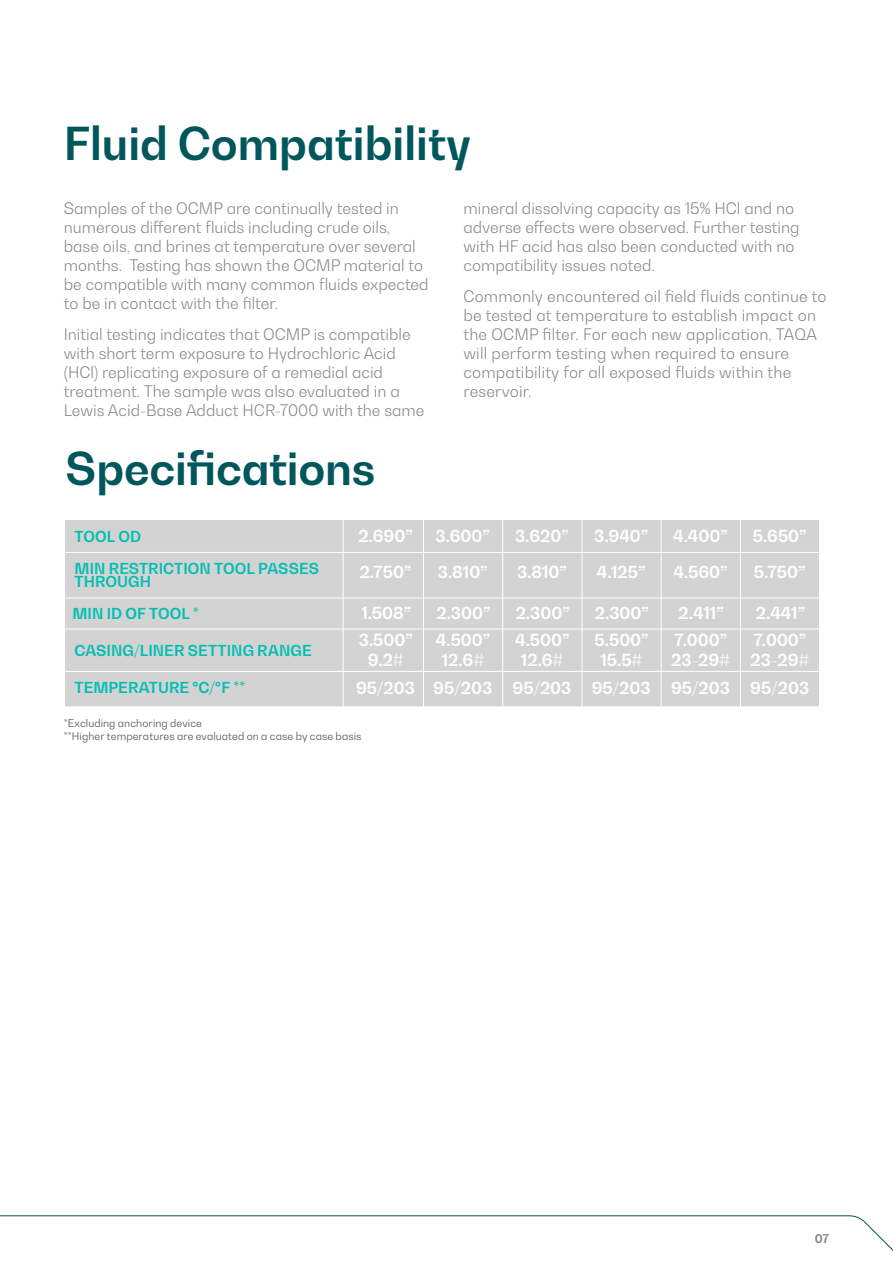
<style>
.page{position:relative;width:893px;height:1263px;background:#fff}
.page>*{position:absolute;margin:0;border:0;box-sizing:border-box;transform-origin:0 0}
.t1{font:700 45px "Bw Gradual";color:#00575b}
.t2{font:700 16.5px "Bw Gradual";color:#fff}
.t3{font:300 15.75px/18.9px "Bw Gradual";color:#808285}
.table_header_1{font:700 15px/13.5px "Bw Gradual";color:#00bfb2}
.t4{font:700 12px "Bw Gradual";color:#808285}
.table_numbers{font:300 10.5px "Bw Gradual";letter-spacing:.01em;color:#3e3e3f}
</style>
<div class="page">
<svg style="left:0;top:1215px;width:893px;height:36px"></svg>
<div style="left:64px;top:519px;width:756px;height:188px;background:#d2d3d2;border:1px solid #fff"></div>
<hr style="left:343px;top:502px;width:1px;height:220px;background:#fff">
<hr style="left:65px;top:552px;width:764px;height:1px;background:#fff">
<hr style="left:65px;top:597px;width:764px;height:1px;background:#fff">
<hr style="left:65px;top:629px;width:763px;height:1px;background:#fff">
<hr style="left:65px;top:671px;width:764px;height:1px;background:#fff">
<hr style="left:423px;top:512px;width:1px;height:220px;background:#fff">
<hr style="left:502px;top:503px;width:1px;height:220px;background:#fff">
<hr style="left:582px;top:512px;width:1px;height:220px;background:#fff">
<hr style="left:661px;top:503px;width:1px;height:220px;background:#fff">
<hr style="left:740px;top:499px;width:1px;height:221px;background:#fff">
<hr style="left:819px;top:501px;width:1px;height:220px;background:#fff">
<p class="t1" style="left:64px;top:114px;width:409px">Fluid Compatibility</p>
<p class="t3" style="left:64px;top:199px;width:366px">Samples of the OCMP are continually tested in numerous different fluids including crude oils, base oils, and brines at temperature over several months. Testing has shown the OCMP material to be compatible with many common fluids expected to be in contact with the filter.</p>
<p class="t3" style="left:64px;top:325px;width:362px">Initial testing indicates that OCMP is compatible with short term exposure to Hydrochloric Acid (HCl) replicating exposure of a remedial acid treatment. The sample was also evaluated in a Lewis Acid-Base Adduct HCR-7000 with the same</p>
<p class="t3" style="left:463px;top:199px;width:337px">mineral dissolving capacity as 15% HCl and no adverse effects were observed. Further testing with HF acid has also been conducted with no compatibility issues noted.</p>
<p class="t3" style="left:463px;top:287px;width:365px">Commonly encountered oil field fluids continue to be tested at temperature to establish impact on the OCMP filter. For each new application, TAQA will perform testing when required to ensure compatibility for all exposed fluids within the reservoir.</p>
<h2 class="t1" style="left:66px;top:439px;width:311px">Specifications</h2>
<p class="table_header_1" style="left:75px;top:529px;width:68px">TOOL OD</p>
<p class="table_header_1" style="left:75px;top:561px;width:246px">MIN RESTRICTION TOOL PASSES<br>THROUGH</p>
<p class="table_header_1" style="left:72px;top:607px;width:128px">MIN ID OF TOOL *</p>
<p class="table_header_1" style="left:75px;top:643px;width:239px">CASING/LINER SETTING RANGE</p>
<p class="table_header_1" style="left:75px;top:680px;width:172px">TEMPERATURE ºC/ºF **</p>
<p class="t2" style="left:358px;top:525px;width:56px">2.690”</p>
<p class="t2" style="left:360px;top:561px;width:53px">2.750”</p>
<p class="t2" style="left:361px;top:602px;width:51px">1.508”</p>
<p class="t2" style="left:359px;top:629px;width:55px">3.500”</p>
<p class="t2" style="left:368px;top:649px;width:38px">9.2#</p>
<p class="t2" style="left:356px;top:677px;width:60px">95/203</p>
<p class="table_numbers" style="left:64px;top:716px;width:140px">*Excluding anchoring device</p>
<p class="table_numbers" style="left:64px;top:730px;width:299px">**Higher temperatures are evaluated on a case by case basis</p>
<p class="t2" style="left:436px;top:525px;width:56px">3.600”</p>
<p class="t2" style="left:438px;top:561px;width:51px">3.810”</p>
<p class="t2" style="left:436px;top:602px;width:55px">2.300”</p>
<p class="t2" style="left:436px;top:629px;width:56px">4.500”</p>
<p class="t2" style="left:442px;top:649px;width:44px">12.6#</p>
<p class="t2" style="left:433px;top:677px;width:60px">95/203</p>
<p class="t2" style="left:515px;top:525px;width:55px">3.620”</p>
<p class="t2" style="left:517px;top:561px;width:51px">3.810”</p>
<p class="t2" style="left:516px;top:602px;width:55px">2.300”</p>
<p class="t2" style="left:515px;top:629px;width:56px">4.500”</p>
<p class="t2" style="left:521px;top:649px;width:44px">12.6#</p>
<p class="t2" style="left:513px;top:677px;width:60px">95/203</p>
<p class="t2" style="left:594px;top:525px;width:55px">3.940”</p>
<p class="t2" style="left:597px;top:561px;width:50px">4.125”</p>
<p class="t2" style="left:595px;top:602px;width:55px">2.300”</p>
<p class="t2" style="left:595px;top:629px;width:56px">5.500”</p>
<p class="t2" style="left:600px;top:649px;width:44px">15.5#</p>
<p class="t2" style="left:592px;top:677px;width:60px">95/203</p>
<p class="t2" style="left:673px;top:525px;width:56px">4.400”</p>
<p class="t2" style="left:673px;top:561px;width:56px">4.560”</p>
<p class="t2" style="left:679px;top:602px;width:47px">2.411”</p>
<p class="t2" style="left:675px;top:629px;width:54px">7.000”</p>
<p class="t2" style="left:671px;top:649px;width:61px">23-29#</p>
<p class="t2" style="left:671px;top:677px;width:60px">95/203</p>
<p class="t2" style="left:753px;top:525px;width:55px">5.650”</p>
<p class="t2" style="left:754px;top:561px;width:53px">5.750”</p>
<p class="t2" style="left:756px;top:602px;width:51px">2.441”</p>
<p class="t2" style="left:754px;top:629px;width:54px">7.000”</p>
<p class="t2" style="left:750px;top:649px;width:61px">23-29#</p>
<p class="t2" style="left:750px;top:677px;width:60px">95/203</p>
<p class="t4" style="left:815px;top:1231px;width:16px">07</p>
</div>
